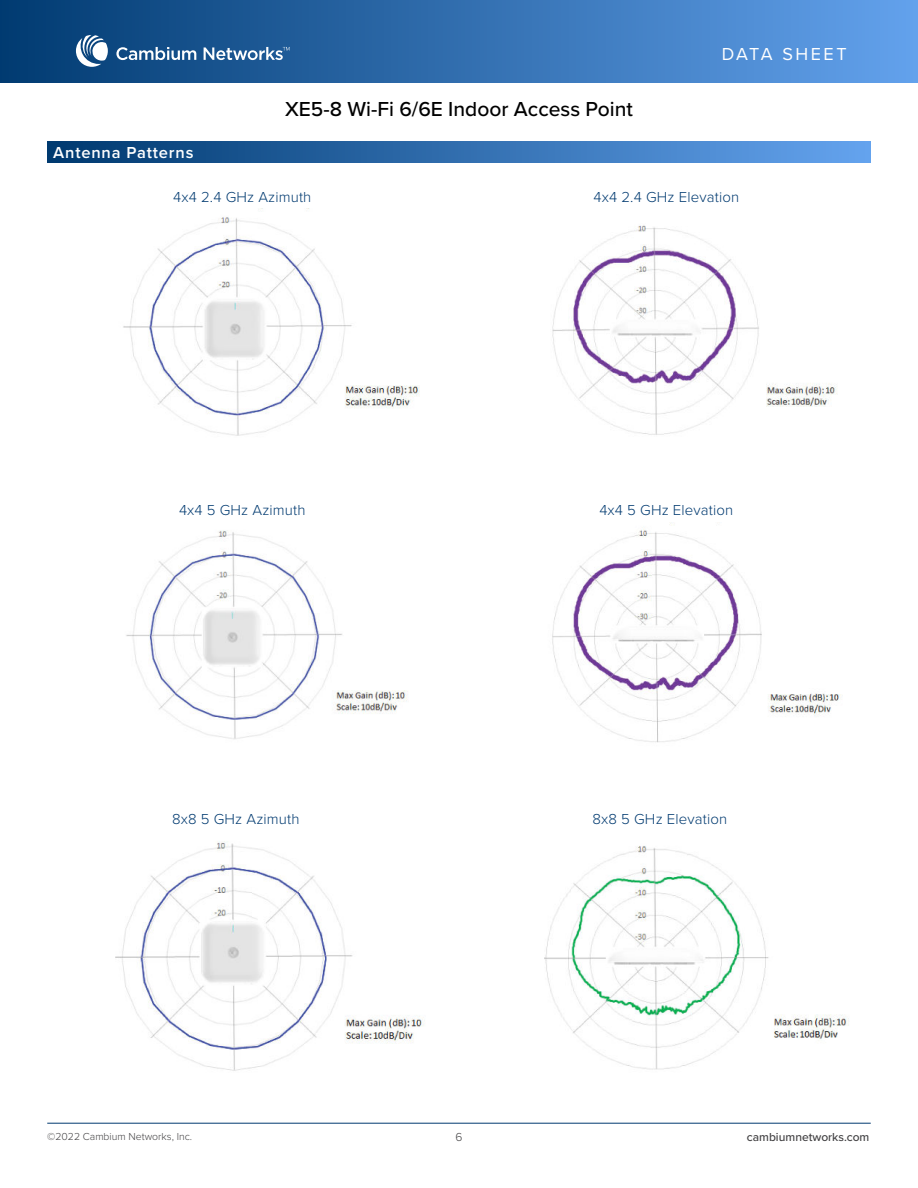
<style>
.page{position:relative;width:918px;height:1188px;background:#fff}
.page>*{position:absolute;margin:0;border:0;box-sizing:border-box;transform-origin:0 0}
.t1{font:500 21px "Proxima Nova";color:#000}
.t2{font:18px "Proxima Nova";letter-spacing:.14em;color:#fff}
.t3{font:600 16.5px "Proxima Nova";letter-spacing:.05em;color:#fff}
.t4{font:300 15px "Proxima Nova";letter-spacing:.01em;color:#003a70}
.t5{font:500 12px "Proxima Nova";color:#414042}
.t6{font:300 12px "Proxima Nova";color:#414042}
.t7{font:300 10.5px "Proxima Nova";color:#414042}
</style>
<div class="page">
<hr style="left:47px;top:1123px;width:824px;height:1px;background:#003a70">
<div style="left:0;top:0;width:918px;height:82px;background:linear-gradient(to right,#013b71,#63a2ec)"></div>
<svg style="left:116px;top:47px;width:80px;height:13px"></svg>
<svg style="left:204px;top:47px;width:86px;height:13px"></svg>
<svg style="left:76px;top:35px;width:32px;height:32px"></svg>
<div style="left:47px;top:142px;width:824px;height:20px;background:linear-gradient(to right,#00396f,#64a3ee)"></div>
<img style="left:123px;top:208px;width:297px;height:228px">
<img style="left:552px;top:225px;width:285px;height:210px">
<img style="left:126px;top:530px;width:282px;height:209px">
<img style="left:552px;top:524px;width:289px;height:219px">
<img style="left:545px;top:846px;width:304px;height:224px">
<img style="left:115px;top:841px;width:309px;height:230px">
<h1 class="t1" style="left:285px;top:100px;width:349px">XE5-8 Wi-Fi 6/6E Indoor Access Point</h1>
<p class="t2" style="left:722px;top:47px;width:126px">DATA SHEET</p>
<p class="t3" style="left:53px;top:146px;width:142px">Antenna Patterns</p>
<p class="t4" style="left:173px;top:191px;width:140px">4x4 2.4 GHz Azimuth</p>
<p class="t4" style="left:179px;top:503px;width:128px">4x4 5 GHz Azimuth</p>
<p class="t4" style="left:172px;top:813px;width:129px">8x8 5 GHz Azimuth</p>
<p class="t4" style="left:594px;top:191px;width:147px">4x4 2.4 GHz Elevation</p>
<p class="t4" style="left:599px;top:503px;width:135px">4x4 5 GHz Elevation</p>
<p class="t4" style="left:592px;top:813px;width:136px">8x8 5 GHz Elevation</p>
<p class="t7" style="left:47px;top:1132px;width:146px">©2022 Cambium Networks, Inc.</p>
<p class="t6" style="left:455px;top:1132px;width:9px">6</p>
<p class="t5" style="left:747px;top:1132px;width:124px">cambiumnetworks.com</p>
</div>
